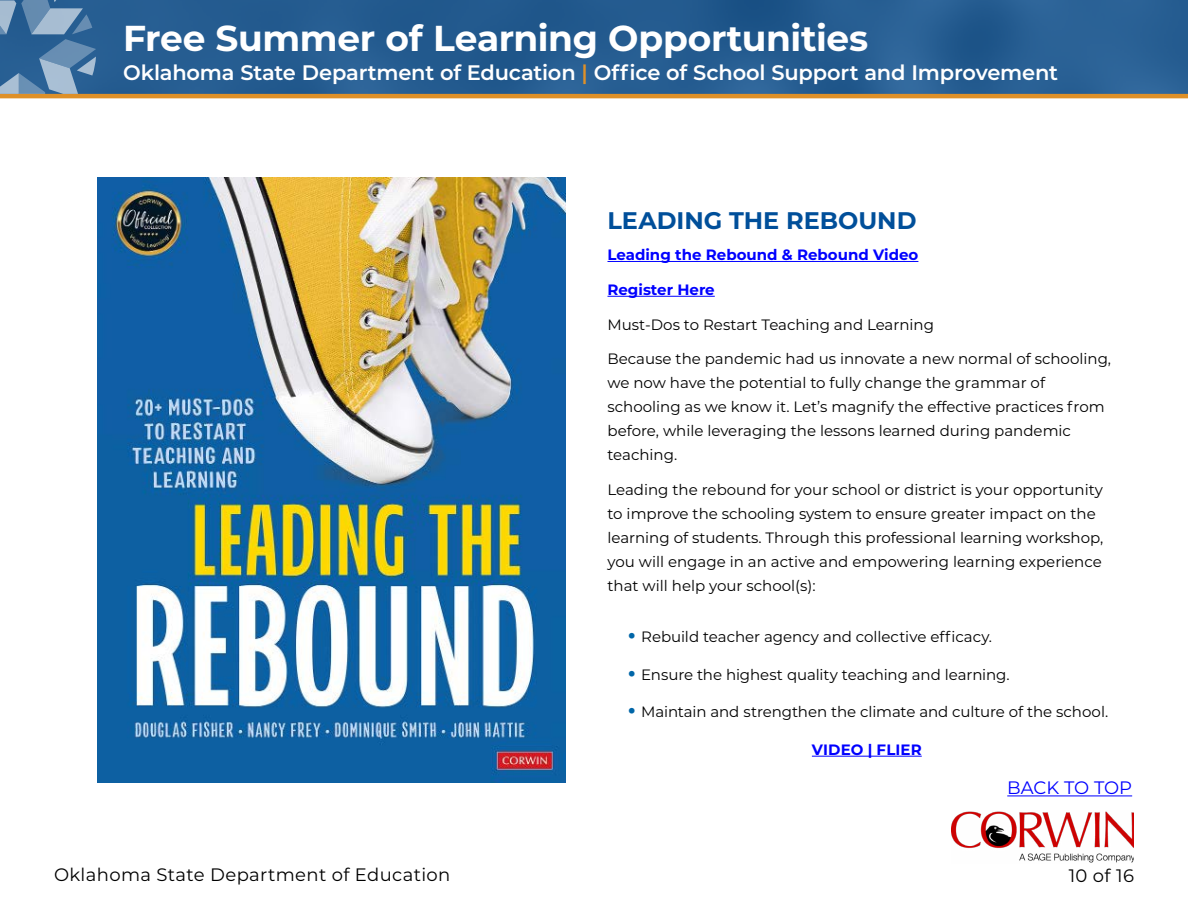
<style>
.page{position:relative;width:1188px;height:918px;background:#fff}
.page>*{position:absolute;margin:0;border:0;box-sizing:border-box;transform-origin:0 0}
.t1{font:700 36px "Montserrat";letter-spacing:-.01em;color:#fff}
.t2{font:700 24px "Montserrat";color:#004f9a}
.t3{font:600 21px "Montserrat";letter-spacing:-.01em;color:#fff}
.t4{font:18px "Montserrat";letter-spacing:.02em;color:#000}
.t5{font:18px "Montserrat";letter-spacing:-.005em;color:#00f}
.t6{font:15px/24px "Montserrat";color:#000}
.t7{font:700 15px "Montserrat";color:#00f}
.s1{color:#de9028}
.s2{font-weight:700;font-size:22.5px;color:#0066a8}
</style>
<div class="page">
<div style="left:0;top:0;width:1188px;height:96px;background:#255c91"></div>
<hr style="left:0;top:94px;width:1188px;height:4px;background:#de9028">
<svg style="left:0;top:0;width:96px;height:94px"></svg>
<img style="left:97px;top:177px;width:468px;height:606px">
<hr style="left:608px;top:261px;width:310px;height:1px;background:#00f">
<hr style="left:608px;top:296px;width:107px;height:1px;background:#00f">
<hr style="left:812px;top:756px;width:110px;height:1px;background:#00f">
<hr style="left:1007px;top:795px;width:125px;height:1px;background:#00f">
<img style="left:952px;top:811px;width:182px;height:52px">
<h1 class="t1" style="left:123px;top:13px;width:747px">Free Summer of Learning Opportunities</h1>
<h3 class="t3" style="left:123px;top:58px;width:936px">Oklahoma State Department of Education <span class="s1">|</span> Office of School Support and Improvement</h3>
<h2 class="t2" style="left:608px;top:203px;width:311px">LEADING THE REBOUND</h2>
<p class="t7" style="left:608px;top:244px;width:312px">Leading the Rebound &amp; Rebound Video</p>
<p class="t7" style="left:608px;top:279px;width:109px">Register Here</p>
<p class="t6" style="left:608px;top:312px;width:328px">Must-Dos to Restart Teaching and Learning</p>
<p class="t6" style="left:608px;top:347px;width:505px">Because the pandemic had us innovate a new normal of schooling, we now have the potential to fully change the grammar of schooling as we know it. Let’s magnify the effective practices from before, while leveraging the lessons learned during pandemic teaching.</p>
<p class="t6" style="left:608px;top:477px;width:497px">Leading the rebound for your school or district is your opportunity to improve the schooling system to ensure greater impact on the learning of students. Through this professional learning workshop, you will engage in an active and empowering learning experience that will help your school(s):</p>
<p class="t6" style="left:628px;top:624px;width:366px"><span class="s2">•</span> Rebuild teacher agency and collective efficacy.</p>
<p class="t6" style="left:628px;top:662px;width:384px"><span class="s2">•</span> Ensure the highest quality teaching and learning.</p>
<p class="t6" style="left:628px;top:699px;width:482px"><span class="s2">•</span> Maintain and strengthen the climate and culture of the school.</p>
<p class="t7" style="left:812px;top:739px;width:111px">VIDEO | FLIER</p>
<p class="t5" style="left:1007px;top:775px;width:126px">BACK TO TOP</p>
<p class="t4" style="left:54px;top:863px;width:398px">Oklahoma State Department of Education</p>
<p class="t4" style="left:1069px;top:863px;width:67px">10 of 16</p>
</div>
